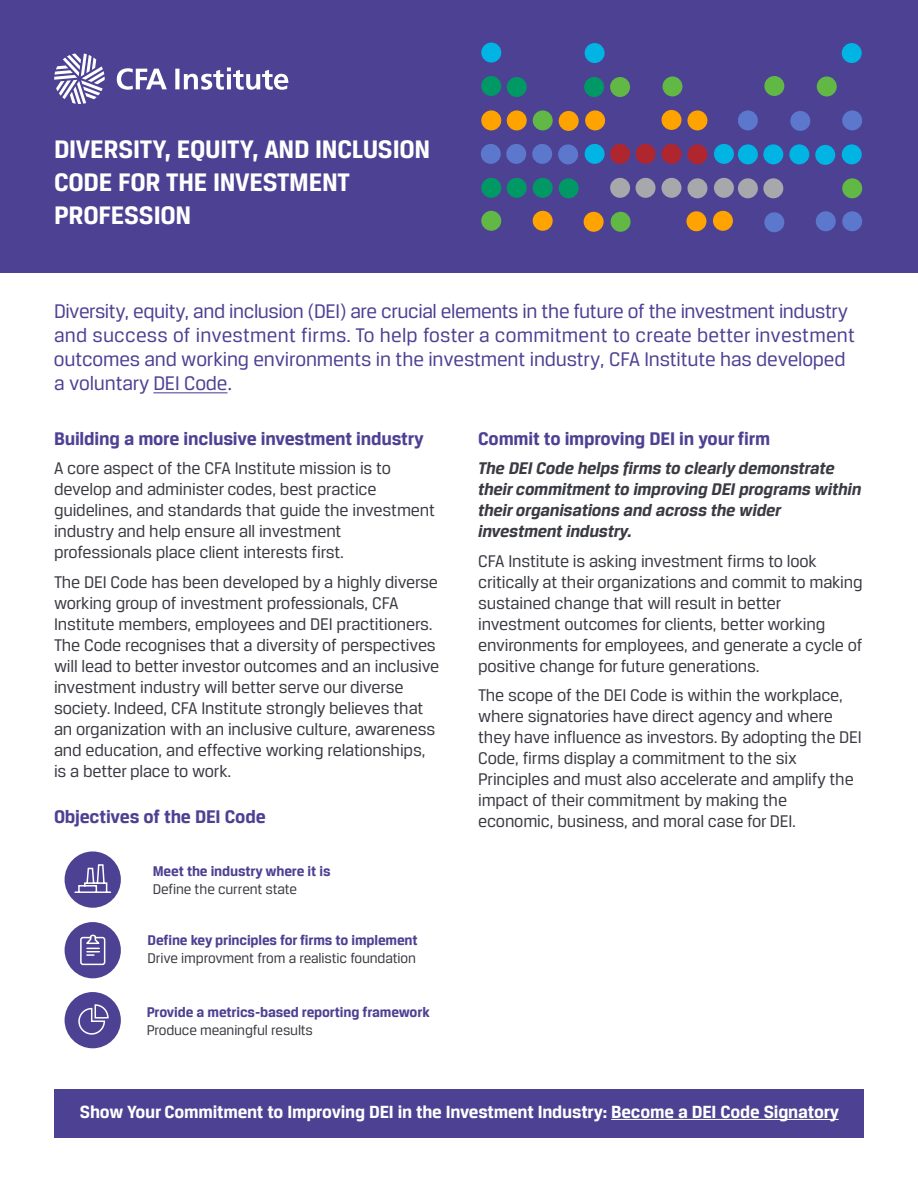
<style>
.page{position:relative;width:918px;height:1188px;background:#fff}
.page>*{position:absolute;margin:0;border:0;box-sizing:border-box;transform-origin:0 0}
.t1{font:700 27px/33px "CFA Breuer Text";letter-spacing:-.01em;color:#fff}
.t2{font:21px/24px "CFA Breuer Text";letter-spacing:-.01em;color:#4d4193}
.t3{font:700 19.5px "CFA Breuer Text";letter-spacing:-.01em;color:#4d4193}
.t4{font:700 18.75px "CFA Breuer Text";letter-spacing:-.01em;color:#fff}
.t5{font:18px/21px "CFA Breuer Text";letter-spacing:-.01em;color:#3b3c43}
.t6{font:italic 700 18px/21px "CFA Breuer Text";letter-spacing:-.01em;color:#3b3c43}
.t7{font:700 15px "CFA Breuer Text";letter-spacing:-.01em;color:#4d4193}
.t8{font:15px "CFA Breuer Text";letter-spacing:-.01em;color:#3b3c43}
.s1{font-family:"Minion Pro"}
</style>
<div class="page">
<div style="left:0;top:0;width:918px;height:272px;background:#4d4193"></div>
<div style="left:65px;top:851px;width:56px;height:57px;background:#4d4193;border-radius:50%"></div>
<div style="left:65px;top:992px;width:56px;height:56px;background:#4d4193;border-radius:50%"></div>
<div style="left:65px;top:922px;width:56px;height:56px;background:#4d4193;border-radius:50%"></div>
<div style="left:54px;top:1089px;width:810px;height:49px;background:#4d4193"></div>
<hr style="left:611px;top:1119px;width:228px;height:1px;background:#fff">
<svg style="left:74px;top:864px;width:38px;height:29px"></svg>
<svg style="left:80px;top:934px;width:26px;height:32px"></svg>
<svg style="left:78px;top:1004px;width:31px;height:31px"></svg>
<div style="left:481px;top:42px;width:20px;height:21px;background:#00b5e3;border-radius:50%"></div>
<div style="left:481px;top:76px;width:20px;height:20px;background:#096;border-radius:50%"></div>
<div style="left:507px;top:77px;width:20px;height:20px;background:#096;border-radius:50%"></div>
<div style="left:481px;top:110px;width:20px;height:21px;background:#ffa300;border-radius:50%"></div>
<div style="left:507px;top:110px;width:20px;height:21px;background:#ffa300;border-radius:50%"></div>
<div style="left:533px;top:110px;width:20px;height:21px;background:#61b845;border-radius:50%"></div>
<div style="left:558px;top:111px;width:21px;height:20px;background:#ffa300;border-radius:50%"></div>
<div style="left:585px;top:110px;width:20px;height:21px;background:#ffa300;border-radius:50%"></div>
<div style="left:481px;top:144px;width:20px;height:20px;background:#5c78cc;border-radius:50%"></div>
<div style="left:506px;top:144px;width:20px;height:20px;background:#5c78cc;border-radius:50%"></div>
<div style="left:532px;top:144px;width:20px;height:20px;background:#5c78cc;border-radius:50%"></div>
<div style="left:558px;top:144px;width:20px;height:21px;background:#5c78cc;border-radius:50%"></div>
<div style="left:481px;top:178px;width:20px;height:20px;background:#096;border-radius:50%"></div>
<div style="left:507px;top:178px;width:20px;height:20px;background:#096;border-radius:50%"></div>
<div style="left:533px;top:178px;width:20px;height:20px;background:#096;border-radius:50%"></div>
<div style="left:481px;top:211px;width:20px;height:20px;background:#61b845;border-radius:50%"></div>
<div style="left:533px;top:211px;width:20px;height:20px;background:#ffa300;border-radius:50%"></div>
<div style="left:558px;top:178px;width:21px;height:21px;background:#096;border-radius:50%"></div>
<div style="left:584px;top:144px;width:21px;height:20px;background:#00b5e3;border-radius:50%"></div>
<div style="left:610px;top:144px;width:20px;height:20px;background:#b0262e;border-radius:50%"></div>
<div style="left:635px;top:144px;width:21px;height:20px;background:#b0262e;border-radius:50%"></div>
<div style="left:661px;top:144px;width:21px;height:20px;background:#b0262e;border-radius:50%"></div>
<div style="left:687px;top:144px;width:21px;height:21px;background:#b0262e;border-radius:50%"></div>
<div style="left:661px;top:110px;width:21px;height:20px;background:#ffa300;border-radius:50%"></div>
<div style="left:687px;top:110px;width:21px;height:21px;background:#ffa300;border-radius:50%"></div>
<div style="left:714px;top:144px;width:20px;height:20px;background:#00b5e3;border-radius:50%"></div>
<div style="left:738px;top:144px;width:20px;height:21px;background:#00b5e3;border-radius:50%"></div>
<div style="left:738px;top:110px;width:20px;height:21px;background:#5c78cc;border-radius:50%"></div>
<div style="left:790px;top:111px;width:21px;height:20px;background:#5c78cc;border-radius:50%"></div>
<div style="left:842px;top:110px;width:20px;height:21px;background:#5c78cc;border-radius:50%"></div>
<div style="left:842px;top:43px;width:20px;height:20px;background:#00b5e3;border-radius:50%"></div>
<div style="left:763px;top:144px;width:21px;height:21px;background:#00b5e3;border-radius:50%"></div>
<div style="left:610px;top:178px;width:20px;height:20px;background:#a6a8ab;border-radius:50%"></div>
<div style="left:610px;top:212px;width:21px;height:20px;background:#61b845;border-radius:50%"></div>
<div style="left:583px;top:212px;width:21px;height:20px;background:#ffa300;border-radius:50%"></div>
<div style="left:635px;top:178px;width:21px;height:20px;background:#a6a8ab;border-radius:50%"></div>
<div style="left:661px;top:178px;width:21px;height:20px;background:#a6a8ab;border-radius:50%"></div>
<div style="left:687px;top:178px;width:21px;height:21px;background:#a6a8ab;border-radius:50%"></div>
<div style="left:714px;top:178px;width:20px;height:20px;background:#a6a8ab;border-radius:50%"></div>
<div style="left:686px;top:211px;width:21px;height:20px;background:#ffa300;border-radius:50%"></div>
<div style="left:713px;top:211px;width:20px;height:20px;background:#ffa300;border-radius:50%"></div>
<div style="left:738px;top:178px;width:20px;height:21px;background:#a6a8ab;border-radius:50%"></div>
<div style="left:763px;top:178px;width:21px;height:21px;background:#a6a8ab;border-radius:50%"></div>
<div style="left:789px;top:144px;width:21px;height:21px;background:#00b5e3;border-radius:50%"></div>
<div style="left:815px;top:145px;width:20px;height:20px;background:#00b5e3;border-radius:50%"></div>
<div style="left:842px;top:144px;width:20px;height:21px;background:#00b5e3;border-radius:50%"></div>
<div style="left:842px;top:178px;width:20px;height:21px;background:#61b845;border-radius:50%"></div>
<div style="left:842px;top:211px;width:20px;height:20px;background:#5c78cc;border-radius:50%"></div>
<div style="left:816px;top:211px;width:20px;height:20px;background:#5c78cc;border-radius:50%"></div>
<div style="left:764px;top:212px;width:21px;height:20px;background:#5c78cc;border-radius:50%"></div>
<svg style="left:584px;top:77px;width:46px;height:20px"></svg>
<div style="left:662px;top:76px;width:21px;height:21px;background:#61b845;border-radius:50%"></div>
<div style="left:764px;top:76px;width:20px;height:20px;background:#61b845;border-radius:50%"></div>
<div style="left:817px;top:76px;width:20px;height:21px;background:#61b845;border-radius:50%"></div>
<svg style="left:584px;top:43px;width:21px;height:20px"></svg>
<svg style="left:54px;top:54px;width:51px;height:50px"></svg>
<svg style="left:117px;top:68px;width:50px;height:22px"></svg>
<svg style="left:175px;top:69px;width:4px;height:20px"></svg>
<svg style="left:184px;top:68px;width:104px;height:22px"></svg>
<hr style="left:153px;top:392px;width:75px;height:1px;background:#4d4193">
<h1 class="t1" style="left:54px;top:132px;width:378px">DIVERSITY, EQUITY, AND INCLUSION<br>CODE FOR THE INVESTMENT<br>PROFESSION</h1>
<p class="t2" style="left:54px;top:299px;width:803px">Diversity, equity, and inclusion (DEI) are crucial elements in the future of the investment industry and success of investment firms. To help foster a commitment to create better investment outcomes and working environments in the investment industry, CFA Institute has developed a voluntary DEI Code<span class="s1">.</span></p>
<p class="t3" style="left:54px;top:427px;width:371px">Building a more inclusive investment industry</p>
<p class="t5" style="left:54px;top:457px;width:383px">A core aspect of the CFA Institute mission is to develop and administer codes, best practice guidelines, and standards that guide the investment industry and help ensure all investment professionals place client interests first.</p>
<p class="t5" style="left:54px;top:571px;width:387px">The DEI Code has been developed by a highly diverse working group of investment professionals, CFA Institute members, employees and DEI practitioners.<br>The Code recognises that a diversity of perspectives will lead to better investor outcomes and an inclusive investment industry will better serve our diverse society. Indeed, CFA Institute strongly believes that an organization with an inclusive culture, awareness and education, and effective working relationships, is a better place to work.</p>
<p class="t3" style="left:54px;top:806px;width:213px">Objectives of the DEI Code</p>
<p class="t7" style="left:153px;top:863px;width:179px">Meet the industry where it is</p>
<p class="t8" style="left:153px;top:881px;width:146px">Define the current state</p>
<p class="t7" style="left:148px;top:931px;width:271px">Define key principles for firms to implement</p>
<p class="t8" style="left:148px;top:950px;width:270px">Drive improvment from a realistic foundation</p>
<p class="t7" style="left:147px;top:1003px;width:285px">Provide a metrics-based reporting framework</p>
<p class="t8" style="left:147px;top:1022px;width:168px">Produce meaningful results</p>
<p class="t3" style="left:478px;top:427px;width:294px">Commit to improving DEI in your firm</p>
<p class="t6" style="left:478px;top:457px;width:385px">The DEI Code helps firms to clearly demonstrate their commitment to improving DEI programs within their organisations and across the wider investment industry.</p>
<p class="t5" style="left:478px;top:550px;width:386px">CFA Institute is asking investment firms to look critically at their organizations and commit to making sustained change that will result in better investment outcomes for clients, better working environments for employees, and generate a cycle of positive change for future generations.</p>
<p class="t5" style="left:478px;top:684px;width:385px">The scope of the DEI Code is within the workplace, where signatories have direct agency and where they have influence as investors. By adopting the DEI Code, firms display a commitment to the six Principles and must also accelerate and amplify the impact of their commitment by making the economic, business, and moral case for DEI.</p>
<p class="t4" style="left:80px;top:1101px;width:761px">Show Your Commitment to Improving DEI in the Investment Industry: Become a DEI Code Signatory</p>
</div>
